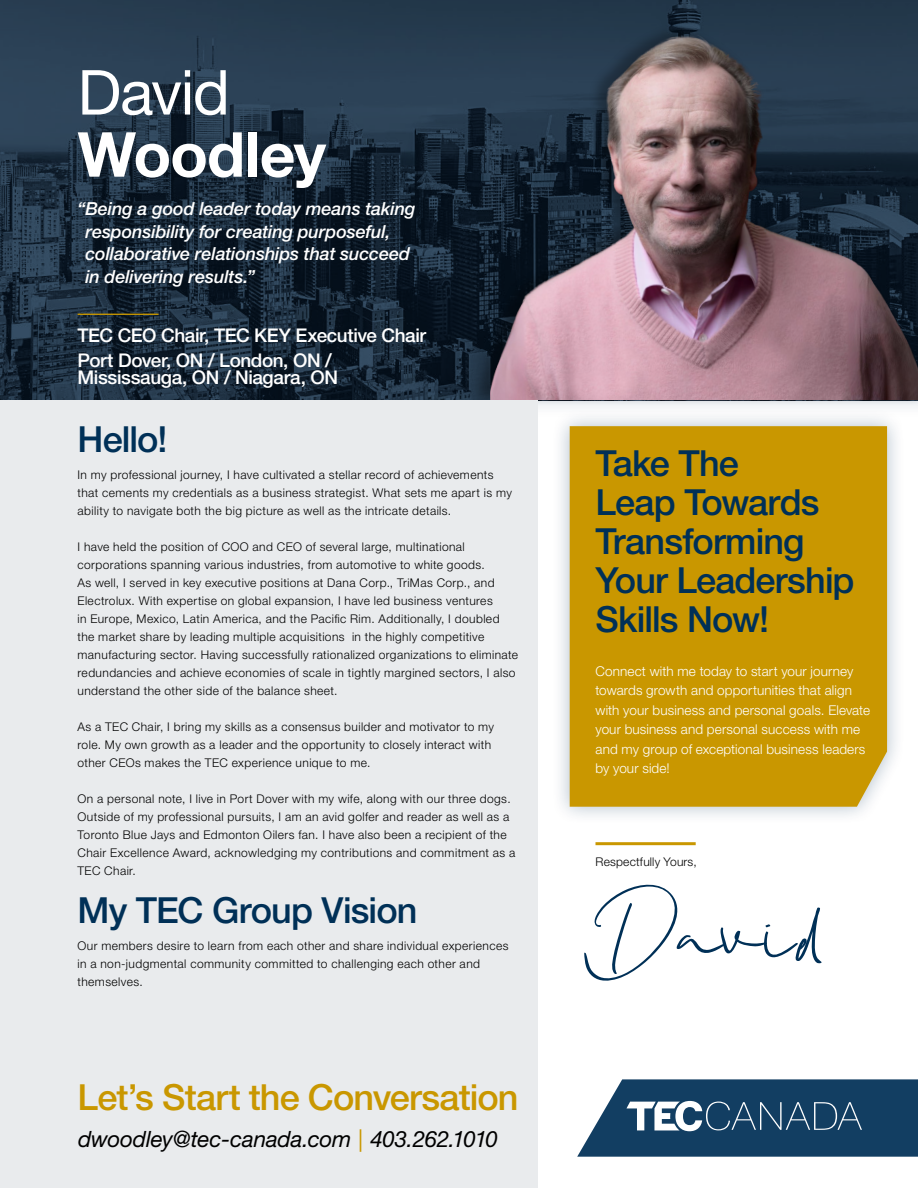
<style>
.page{position:relative;width:918px;height:1188px;background:#fff}
.page>*{position:absolute;margin:0;border:0;box-sizing:border-box;transform-origin:0 0}
.t1{font:700 62.1px "Helvetica Neue LT Std";letter-spacing:-.015em;color:#fff}
.t2{font:62.1px "Helvetica Neue LT Std";letter-spacing:-.025em;color:#fff}
.t3{font:60px "Baletta";letter-spacing:-.005em;color:#003057}
.t4{font:500 36px/39px "Helvetica Neue LT Std";letter-spacing:-.025em;color:#003057}
.t5{font:500 36px "Helvetica Neue LT Std";letter-spacing:-.025em;color:#c99700}
.t6{font:italic 22.5px "Helvetica Neue LT Std";letter-spacing:-.01em;color:#000}
.t7{font:500 18.9px/25.3px "Helvetica Neue LT Std";letter-spacing:-.02em;color:#fff}
.t8{font:italic 500 18px/22.5px "Helvetica Neue LT Std";letter-spacing:-.01em;color:#fff}
.t9{font:300 13.5px/19.5px "Helvetica Neue LT Std";letter-spacing:.01em;color:#fff}
.t10{font:300 12px/18px "Helvetica Neue LT Std";letter-spacing:.035em;color:#000}
.t11{font:300 12px "Helvetica Neue LT Std";letter-spacing:.015em;color:#000}
.s1{color:#c99700}
</style>
<div class="page">
<svg style="left:0;top:0;width:918px;height:400px;background:#1d2f40"></svg>
<div style="left:472px;top:24px;width:446px;height:381px;background:#000;opacity:.28"></div>
<img style="left:490px;top:5px;width:428px;height:395px">
<div style="left:0;top:400px;width:538px;height:788px;background:#e9ebed"></div>
<div style="left:551px;top:408px;width:354px;height:417px;background:#003057;opacity:.3"></div>
<div style="left:570px;top:426px;width:317px;height:381px;background:#c99700"></div>
<svg style="left:577px;top:1079px;width:341px;height:78px;background:#335978"></svg>
<hr style="left:78px;top:314px;width:81px;height:1px;background:#c99700">
<hr style="left:596px;top:842px;width:100px;height:3px;background:#c99700">
<h1 class="t2" style="left:78px;top:55px;width:154px">David</h1>
<h1 class="t1" style="left:78px;top:116px;width:250px">Woodley</h1>
<h3 class="t8" style="left:85px;top:198px;width:332px;text-indent:-8px">“Being a good leader today means taking responsibility for creating purposeful, collaborative relationships that succeed in delivering results.”</h3>
<h3 class="t7" style="left:78px;top:322px;width:350px">TEC CEO Chair, TEC KEY Executive Chair<br>Port Dover, ON / London, ON /</h3>
<h3 class="t7" style="left:78px;top:365px;width:262px">Mississauga, ON / Niagara, ON</h3>
<h3 class="t4" style="left:78px;top:419px;width:91px">Hello!</h3>
<p class="t10" style="left:78px;top:465px;width:436px">In my professional journey, I have cultivated a stellar record of achievements that cements my credentials as a business strategist. What sets me apart is my ability to navigate both the big picture as well as the intricate details.</p>
<p class="t10" style="left:78px;top:537px;width:442px">I have held the position of COO and CEO of several large, multinational corporations spanning various industries, from automotive to white goods.<br>As well, I served in key executive positions at Dana Corp., TriMas Corp., and Electrolux. With expertise on global expansion, I have led business ventures<br>in Europe, Mexico, Latin America, and the Pacific Rim. Additionally, I doubled the market share by leading multiple acquisitions in the highly competitive manufacturing sector. Having successfully rationalized organizations to eliminate redundancies and achieve economies of scale in tightly margined sectors, I also understand the other side of the balance sheet.</p>
<p class="t10" style="left:78px;top:717px;width:418px">As a TEC Chair, I bring my skills as a consensus builder and motivator to my role. My own growth as a leader and the opportunity to closely interact with other CEOs makes the TEC experience unique to me.</p>
<p class="t10" style="left:78px;top:789px;width:439px">On a personal note, I live in Port Dover with my wife, along with our three dogs.<br>Outside of my professional pursuits, I am an avid golfer and reader as well as a Toronto Blue Jays and Edmonton Oilers fan. I have also been a recipient of the Chair Excellence Award, acknowledging my contributions and commitment as a TEC Chair.</p>
<h3 class="t4" style="left:78px;top:890px;width:341px">My TEC Group Vision</h3>
<p class="t10" style="left:78px;top:936px;width:433px">Our members desire to learn from each other and share individual experiences in a non-judgmental community committed to challenging each other and themselves.</p>
<h3 class="t5" style="left:78px;top:1076px;width:443px">Let’s Start the Conversation</h3>
<h3 class="t6" style="left:78px;top:1126px;width:422px">dwoodley@tec-canada.com <span class="s1">|</span> 403.262.1010</h3>
<h3 class="t4" style="left:596px;top:444px;width:261px">Take The<br>Leap Towards<br>Transforming<br>Your Leadership<br>Skills Now!</h3>
<p class="t9" style="left:596px;top:661px;width:276px">Connect with me today to start your journey towards growth and opportunities that align with your business and personal goals. Elevate your business and personal success with me and my group of exceptional business leaders by your side!</p>
<p class="t11" style="left:596px;top:854px;width:103px">Respectfully Yours,</p>
<h2 class="t3" style="left:580px;top:913px;width:247px">David</h2>
</div>
